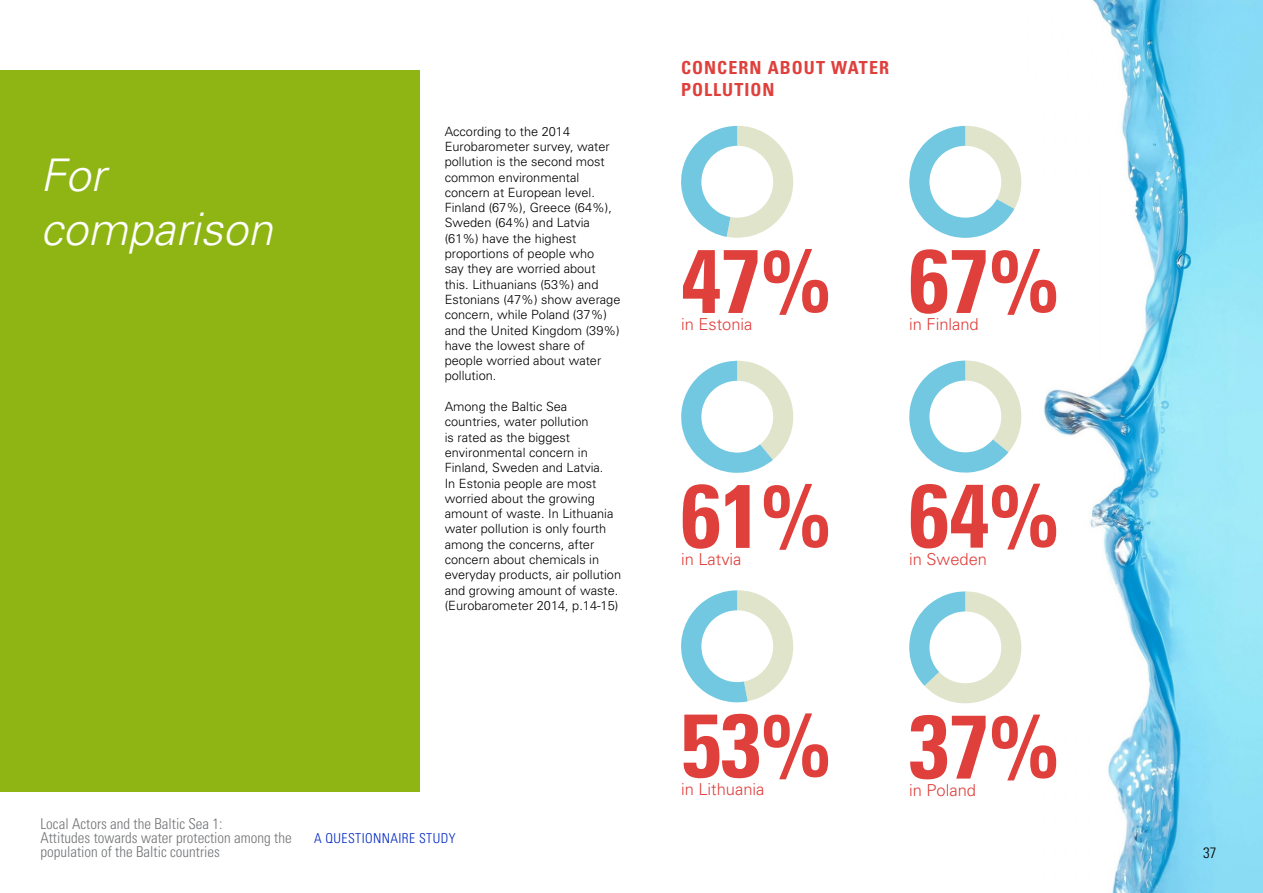
<style>
.page{position:relative;width:1263px;height:893px;background:#fff}
.page>*{position:absolute;margin:0;border:0;box-sizing:border-box;transform-origin:0 0}
.t1{font:157.05px "Chartwell Pies";color:#71c8e0}
.t2{font:700 condensed 90px "Univers";color:#df403c}
.t3{font:italic 300 45px/54px "Univers";color:#fff}
.t4{font:700 condensed 18px/21.6px "Univers";letter-spacing:.06em;color:#df403c}
.t5{font:300 16.5px "Univers";color:#df403c}
.t6{font:300 condensed 15px/13.6px "Univers";color:#727477}
.t7{font:300 condensed 15px "Univers";color:#000}
.t8{font:300 condensed 13.65px "Univers";letter-spacing:.03em;color:#0027c2}
.t9{font:300 12.75px/15.3px "Univers";color:#000}
.s1{color:#e0e4cb}
.s2{color:#fff}
</style>
<div class="page">
<img style="left:1044px;top:0;width:219px;height:893px">
<div style="left:0;top:70px;width:419px;height:722px;background:#8eb513"></div>
<h3 class="t3" style="left:40px;top:148px;width:234px">For comparison</h3>
<p class="t9" style="left:445px;top:123px;width:177px">According to the 2014<br>Eurobarometer survey, water pollution is the second most common environmental concern at European level.<br>Finland (67%), Greece (64%),<br>Sweden (64%) and Latvia (61%) have the highest proportions of people who<br>say they are worried about this. Lithuanians (53%) and<br>Estonians (47%) show average concern, while Poland (37%) and the United Kingdom (39%) have the lowest share of people worried about water pollution.</p>
<p class="t9" style="left:445px;top:399px;width:178px">Among the Baltic Sea countries, water pollution<br>is rated as the biggest environmental concern in<br>Finland, Sweden and Latvia.<br>In Estonia people are most worried about the growing amount of waste. In Lithuania water pollution is only fourth among the concerns, after concern about chemicals in everyday products, air pollution and growing amount of waste. (Eurobarometer 2014, p.14-15)</p>
<p class="t6" style="left:40px;top:817px;width:253px">Local Actors and the Baltic Sea 1:<br>Attitudes towards water protection among the population of the Baltic countries</p>
<p class="t8" style="left:314px;top:830px;width:143px">A QUESTIONNAIRE STUDY</p>
<h3 class="t4" style="left:681px;top:57px;width:210px">CONCERN ABOUT WATER<br>POLLUTION</h3>
<h1 class="t1" style="left:673px;top:85px;width:477px"><span class="s1">53</span>+47<span class="s2">G</span><span class="s1">33</span>+67<span class="s2">G</span></h1>
<h2 class="t2" style="left:681px;top:226px;width:151px">47%</h2>
<p class="t5" style="left:681px;top:314px;width:73px">in Estonia</p>
<h2 class="t2" style="left:909px;top:226px;width:151px">67%</h2>
<p class="t5" style="left:909px;top:314px;width:71px">in Finland</p>
<h1 class="t1" style="left:673px;top:320px;width:477px"><span class="s1">39</span>+61<span class="s2">G</span><span class="s1">36</span>+64<span class="s2">G</span></h1>
<h2 class="t2" style="left:681px;top:461px;width:151px">61%</h2>
<p class="t5" style="left:681px;top:549px;width:62px">in Latvia</p>
<h1 class="t1" style="left:673px;top:550px;width:477px"><span class="s1">47</span>+53<span class="s2">G</span><span class="s1">63</span>+37<span class="s2">G</span></h1>
<h2 class="t2" style="left:681px;top:690px;width:151px">53%</h2>
<p class="t5" style="left:681px;top:779px;width:85px">in Lithuania</p>
<h2 class="t2" style="left:909px;top:460px;width:151px">64%</h2>
<p class="t5" style="left:909px;top:549px;width:79px">in Sweden</p>
<h2 class="t2" style="left:909px;top:691px;width:151px">37%</h2>
<p class="t5" style="left:909px;top:780px;width:68px">in Poland</p>
<p class="t7" style="left:1203px;top:843px;width:15px">37</p>
</div>
